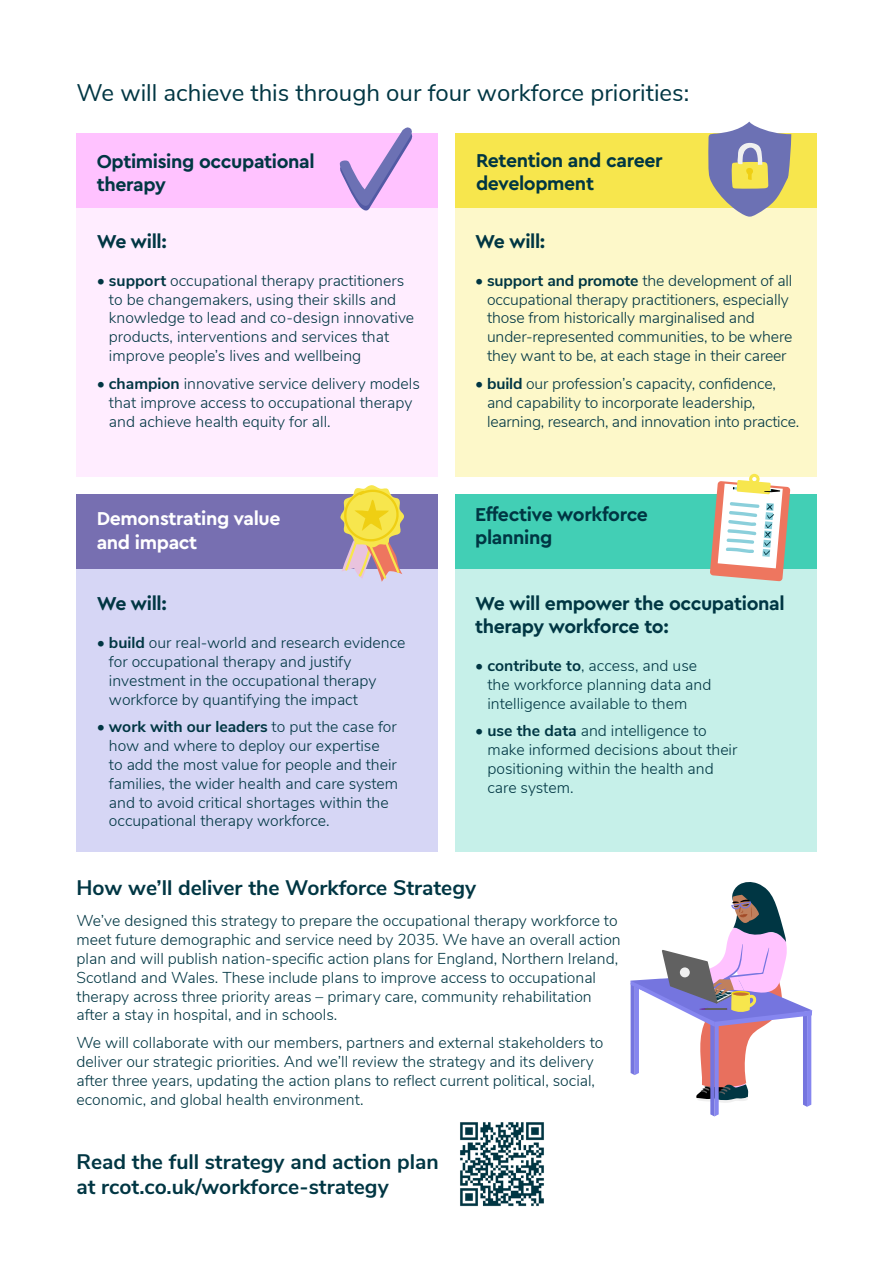
<style>
.page{position:relative;width:893px;height:1263px;background:#fff}
.page>*{position:absolute;margin:0;border:0;box-sizing:border-box;transform-origin:0 0}
.t1{font:24px "Nunito Sans";color:#003643}
.t2{font:700 21px/25.2px "Nunito Sans";color:#003643}
.t3{font:700 19.5px/23.4px "Cera Pro";letter-spacing:-.02em;color:#003643}
.t4{font:700 19.5px/23.4px "Cera Pro";letter-spacing:-.02em;color:#fff}
.t5{font:300 15.75px/18.9px "Nunito Sans";color:#003643}
.s1{font-weight:700}
</style>
<div class="page">
<div style="left:77px;top:133px;width:361px;height:344px;background:#ffedff"></div>
<div style="left:455px;top:133px;width:361px;height:344px;background:#fdf8c9"></div>
<div style="left:77px;top:133px;width:361px;height:75px;background:#ffc2ff"></div>
<div style="left:455px;top:133px;width:361px;height:75px;background:#f7e64d"></div>
<div style="left:77px;top:549px;width:361px;height:302px;background:#d6d6f5"></div>
<div style="left:455px;top:549px;width:361px;height:302px;background:#c6f0e9"></div>
<div style="left:77px;top:494px;width:361px;height:74px;background:#776fb1"></div>
<div style="left:455px;top:494px;width:361px;height:74px;background:#42cfb5"></div>
<img style="left:460px;top:1122px;width:84px;height:85px">
<svg style="left:339px;top:127px;width:74px;height:84px"></svg>
<svg style="left:340px;top:485px;width:64px;height:97px"></svg>
<svg style="left:708px;top:122px;width:83px;height:95px"></svg>
<svg style="left:710px;top:474px;width:80px;height:107px"></svg>
<svg style="left:630px;top:882px;width:182px;height:234px"></svg>
<div style="left:680px;top:967px;width:10px;height:10px;background:#f0f0f0;border-radius:50%"></div>
<h1 class="t1" style="left:77px;top:75px;width:614px">We will achieve this through our four workforce priorities:</h1>
<p class="t3" style="left:97px;top:149px;width:220px">Optimising occupational therapy</p>
<p class="t3" style="left:476px;top:148px;width:188px">Retention and career development</p>
<p class="t3" style="left:97px;top:229px;width:72px">We will:</p>
<p class="t5" style="left:109px;top:270px;width:307px;text-indent:-12px">• <span class="s1">support</span> occupational therapy practitioners to be changemakers, using their skills and knowledge to lead and co-design innovative products, interventions and services that improve people’s lives and wellbeing</p>
<p class="t5" style="left:109px;top:373px;width:312px;text-indent:-12px">• <span class="s1">champion</span> innovative service delivery models that improve access to occupational therapy and achieve health equity for all.</p>
<p class="t3" style="left:475px;top:229px;width:72px">We will:</p>
<p class="t5" style="left:487px;top:270px;width:307px;text-indent:-12px">• <span class="s1">support and promote</span> the development of all occupational therapy practitioners, especially those from historically marginalised and under-represented communities, to be where they want to be, at each stage in their career</p>
<p class="t5" style="left:487px;top:373px;width:314px;text-indent:-12px">• <span class="s1">build</span> our profession’s capacity, confidence, and capability to incorporate leadership, learning, research, and innovation into practice.</p>
<p class="t4" style="left:97px;top:506px;width:185px">Demonstrating value and impact</p>
<p class="t3" style="left:475px;top:502px;width:174px">Effective workforce planning</p>
<p class="t3" style="left:97px;top:591px;width:72px">We will:</p>
<p class="t5" style="left:109px;top:632px;width:298px;text-indent:-12px">• <span class="s1">build</span> our real-world and research evidence for occupational therapy and justify investment in the occupational therapy workforce by quantifying the impact</p>
<p class="t5" style="left:109px;top:716px;width:291px;text-indent:-12px">• <span class="s1">work with our leaders</span> to put the case for how and where to deploy our expertise<br>to add the most value for people and their families, the wider health and care system and to avoid critical shortages within the occupational therapy workforce.</p>
<p class="t3" style="left:475px;top:591px;width:311px">We will empower the occupational therapy workforce to:</p>
<p class="t5" style="left:487px;top:655px;width:225px;text-indent:-12px">• <span class="s1">contribute to</span>, access, and use the workforce planning data and intelligence available to them</p>
<p class="t5" style="left:487px;top:720px;width:252px;text-indent:-12px">• <span class="s1">use the data</span> and intelligence to make informed decisions about their positioning within the health and care system.</p>
<h2 class="t2" style="left:77px;top:873px;width:401px">How we’ll deliver the Workforce Strategy</h2>
<p class="t5" style="left:77px;top:910px;width:546px">We’ve designed this strategy to prepare the occupational therapy workforce to meet future demographic and service need by 2035. We have an overall action plan and will publish nation-specific action plans for England, Northern Ireland, Scotland and Wales. These include plans to improve access to occupational therapy across three priority areas – primary care, community rehabilitation after a stay in hospital, and in schools.</p>
<p class="t5" style="left:77px;top:1032px;width:528px">We will collaborate with our members, partners and external stakeholders to deliver our strategic priorities. And we’ll review the strategy and its delivery after three years, updating the action plans to reflect current political, social, economic, and global health environment.</p>
<h2 class="t2" style="left:77px;top:1147px;width:364px">Read the full strategy and action plan at rcot.co.uk/workforce-strategy</h2>
</div>
